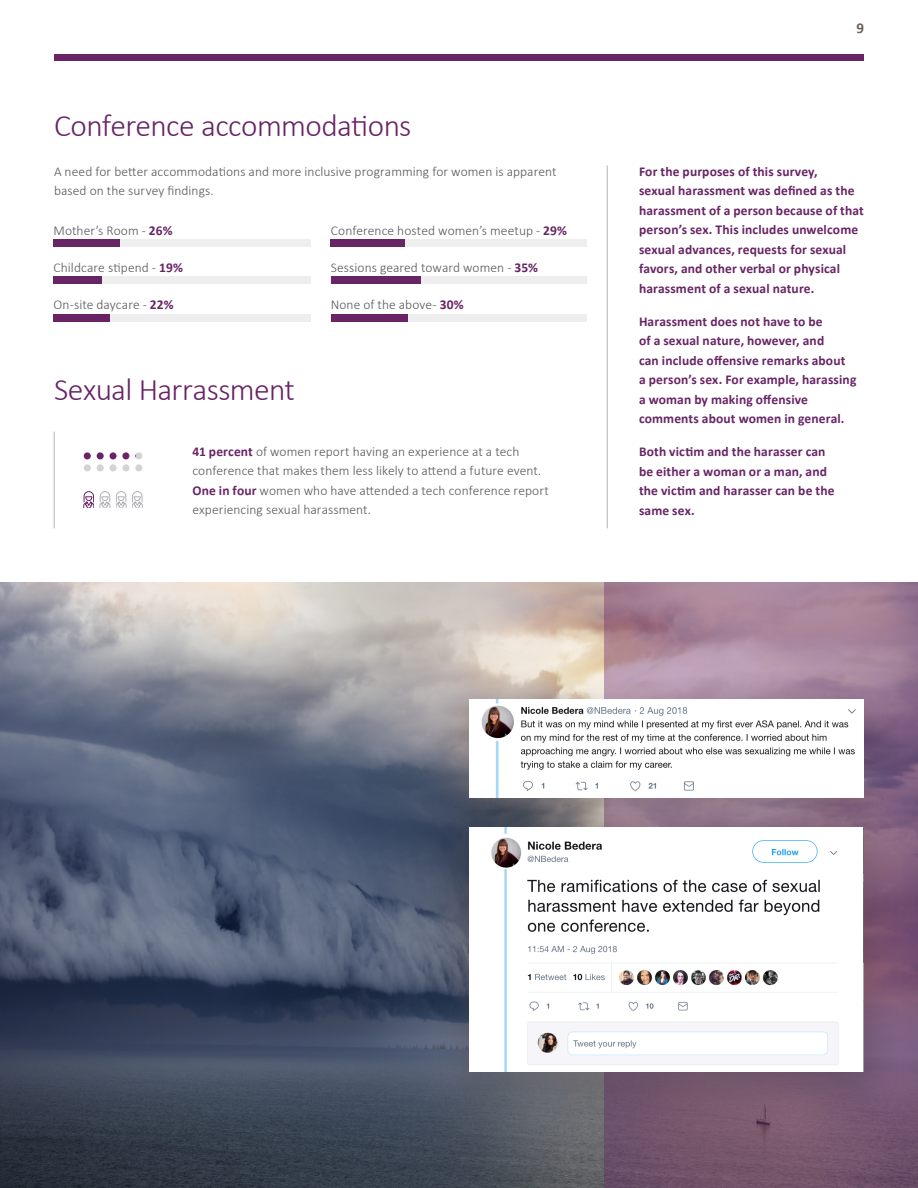
<style>
.page{position:relative;width:918px;height:1188px;background:#fff}
.page>*{position:absolute;margin:0;border:0;box-sizing:border-box;transform-origin:0 0}
.t1{font:300 31.5px "Calibri";letter-spacing:-.02em;color:#682465}
.t2{font:700 15px "Calibri";color:#696158}
.Body{font:700 13.5px/19.5px "Calibri";letter-spacing:.01em;color:#682465}
.Body-2{font:300 13.5px/19.5px "Calibri";letter-spacing:.005em;color:#57585a}
.s1{font-weight:700;color:#682465}
</style>
<div class="page">
<div style="left:54px;top:54px;width:810px;height:6px;background:#682465"></div>
<div style="left:54px;top:239px;width:256px;height:8px;background:#eeeeef"></div>
<div style="left:331px;top:239px;width:256px;height:8px;background:#eeeeef"></div>
<div style="left:54px;top:277px;width:256px;height:7px;background:#eeeeef"></div>
<div style="left:331px;top:277px;width:256px;height:7px;background:#eeeeef"></div>
<div style="left:54px;top:314px;width:256px;height:8px;background:#eeeeef"></div>
<div style="left:331px;top:314px;width:256px;height:8px;background:#eeeeef"></div>
<div style="left:54px;top:239px;width:66px;height:8px;background:#682465"></div>
<div style="left:331px;top:239px;width:74px;height:8px;background:#682465"></div>
<div style="left:54px;top:277px;width:48px;height:7px;background:#682465"></div>
<div style="left:331px;top:277px;width:90px;height:7px;background:#682465"></div>
<div style="left:54px;top:314px;width:56px;height:8px;background:#682465"></div>
<div style="left:331px;top:314px;width:77px;height:8px;background:#682465"></div>
<img style="left:0;top:582px;width:604px;height:606px">
<svg style="left:604px;top:582px;width:314px;height:606px;background:#906f86"></svg>
<hr style="left:607px;top:166px;width:1px;height:362px;background:#b3b4b3">
<div style="left:434px;top:676px;width:469px;height:174px;background:#231f20;opacity:.2"></div>
<img style="left:470px;top:699px;width:394px;height:99px">
<div style="left:434px;top:805px;width:469px;height:318px;background:#231f20;opacity:.2"></div>
<img style="left:470px;top:828px;width:394px;height:243px">
<hr style="left:54px;top:432px;width:1px;height:96px;background:#b3b4b3">
<div style="left:110px;top:452px;width:7px;height:7px;background:#682465;border-radius:50%"></div>
<div style="left:122px;top:464px;width:7px;height:7px;background:#d2d3d2;border-radius:50%"></div>
<div style="left:84px;top:464px;width:7px;height:7px;background:#d2d3d2;border-radius:50%"></div>
<div style="left:97px;top:452px;width:7px;height:7px;background:#682465;border-radius:50%"></div>
<div style="left:110px;top:464px;width:7px;height:7px;background:#d2d3d2;border-radius:50%"></div>
<div style="left:84px;top:452px;width:7px;height:7px;background:#682465;border-radius:50%"></div>
<div style="left:97px;top:464px;width:7px;height:7px;background:#d2d3d2;border-radius:50%"></div>
<div style="left:135px;top:464px;width:7px;height:7px;background:#d2d3d2;border-radius:50%"></div>
<svg style="left:122px;top:452px;width:7px;height:7px"></svg>
<svg style="left:84px;top:491px;width:10px;height:17px"></svg>
<svg style="left:132px;top:491px;width:10px;height:17px"></svg>
<svg style="left:116px;top:491px;width:10px;height:17px"></svg>
<svg style="left:100px;top:491px;width:10px;height:17px"></svg>
<svg style="left:135px;top:452px;width:7px;height:7px"></svg>
<p class="t1" style="left:54px;top:106px;width:359px">Conference accommodations</p>
<p class="Body-2" style="left:54px;top:161px;width:504px">A need for better accommodations and more inclusive programming for women is apparent based on the survey findings.</p>
<p class="Body-2" style="left:54px;top:220px;width:120px">Mother’s Room - <span class="s1">26%</span></p>
<p class="Body-2" style="left:331px;top:220px;width:238px">Conference hosted women’s meetup - <span class="s1">29%</span></p>
<p class="Body-2" style="left:54px;top:257px;width:131px">Childcare stipend - <span class="s1">19%</span></p>
<p class="Body-2" style="left:331px;top:257px;width:209px">Sessions geared toward women - <span class="s1">35%</span></p>
<p class="Body-2" style="left:54px;top:295px;width:122px">On-site daycare - <span class="s1">22%</span></p>
<p class="Body-2" style="left:331px;top:295px;width:134px">None of the above- <span class="s1">30%</span></p>
<p class="t1" style="left:54px;top:370px;width:242px">Sexual Harrassment</p>
<p class="Body-2" style="left:192px;top:441px;width:358px"><span class="s1">41 percent</span> of women report having an experience at a tech conference that makes them less likely to attend a future event.<br><span class="s1">One in four</span> women who have attended a tech conference report experiencing sexual harassment.</p>
<p class="t2" style="left:856px;top:18px;width:9px">9</p>
<p class="Body" style="left:639px;top:161px;width:226px">For the purposes of this survey,<br>sexual harassment was defined as the harassment of a person because of that person’s sex. This includes unwelcome sexual advances, requests for sexual favors, and other verbal or physical harassment of a sexual nature.</p>
<p class="Body" style="left:639px;top:311px;width:219px">Harassment does not have to be<br>of a sexual nature, however, and<br>can include offensive remarks about<br>a person’s sex. For example, harassing a woman by making offensive comments about women in general.</p>
<p class="Body" style="left:639px;top:442px;width:197px">Both victim and the harasser can be either a woman or a man, and the victim and harasser can be the same sex.</p>
</div>
